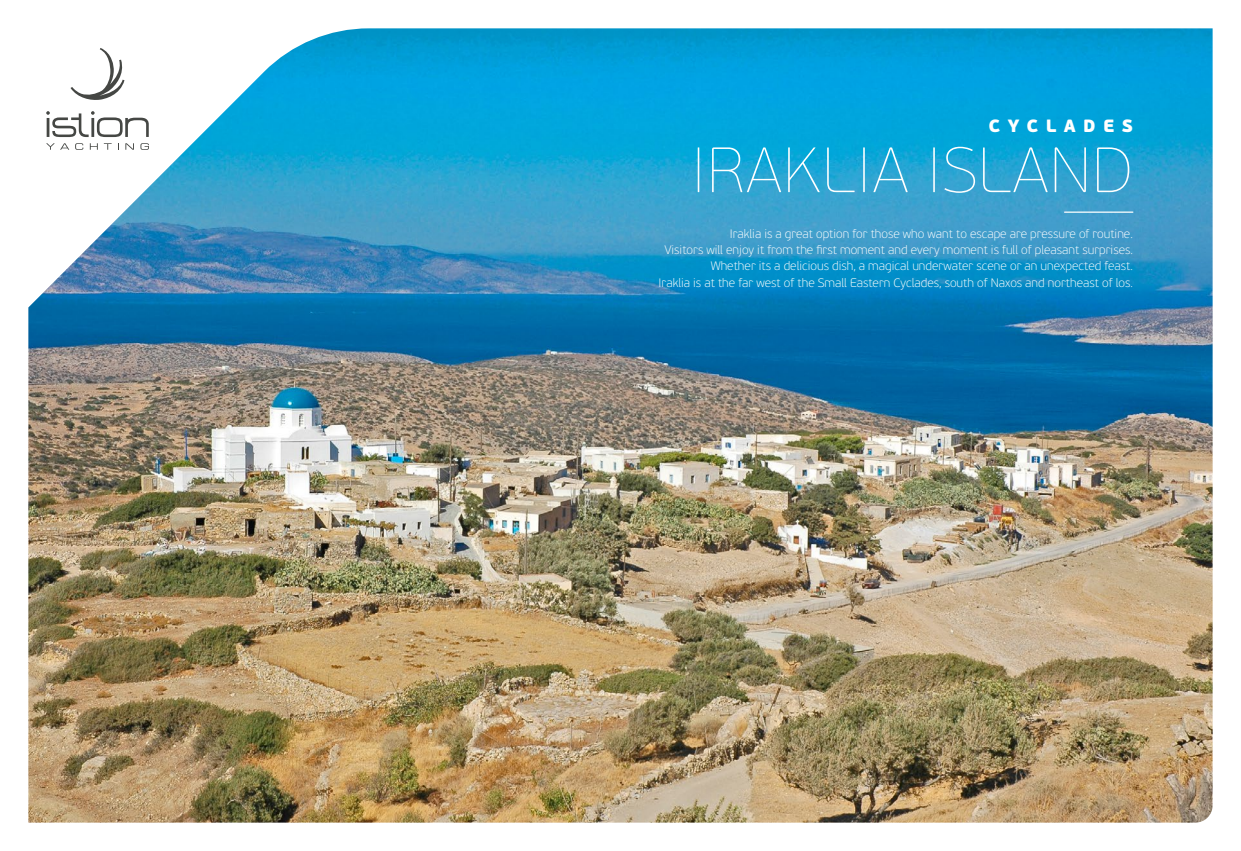
<style>
.page{position:relative;width:1241px;height:851px;background:#fff}
.page>*{position:absolute;margin:0;border:0;box-sizing:border-box;transform-origin:0 0}
.t1{font:63.75px "PF Beau Sans Pro X Thin";letter-spacing:.025em;color:#fff}
.t2{font:900 17.75px "PF Beau Sans Pro";letter-spacing:.42em;color:#fff}
.t3{font:100 12.25px/16.2px "PF Beau Sans Pro";color:#fff;text-align:right}
</style>
<div class="page">
<img style="left:28px;top:28px;width:1184px;height:794px">
<hr style="left:1064px;top:211px;width:68px;height:2px;background:#fff">
<svg style="left:70px;top:48px;width:56px;height:53px"></svg>
<svg style="left:46px;top:111px;width:103px;height:26px"></svg>
<svg style="left:46px;top:143px;width:23px;height:7px"></svg>
<svg style="left:75px;top:143px;width:8px;height:7px"></svg>
<svg style="left:90px;top:143px;width:8px;height:7px"></svg>
<svg style="left:104px;top:143px;width:8px;height:7px"></svg>
<svg style="left:125px;top:143px;width:9px;height:7px"></svg>
<svg style="left:140px;top:143px;width:9px;height:7px"></svg>
<h2 class="t2" style="left:988px;top:114px;width:146px">CYCLADES</h2>
<h1 class="t1" style="left:691px;top:134px;width:443px">IRAKLIA ISLAND</h1>
<p class="t3" style="left:658px;top:225px;width:475px">Iraklia is a great option for those who want to escape are pressure of routine.<br>Visitors will enjoy it from the first moment and every moment is full of pleasant surprises.<br>Whether its a delicious dish, a magical underwater scene or an unexpected feast.<br>Iraklia is at the far west of the Small Eastern Cyclades, south of Naxos and northeast of los.</p>
</div>
